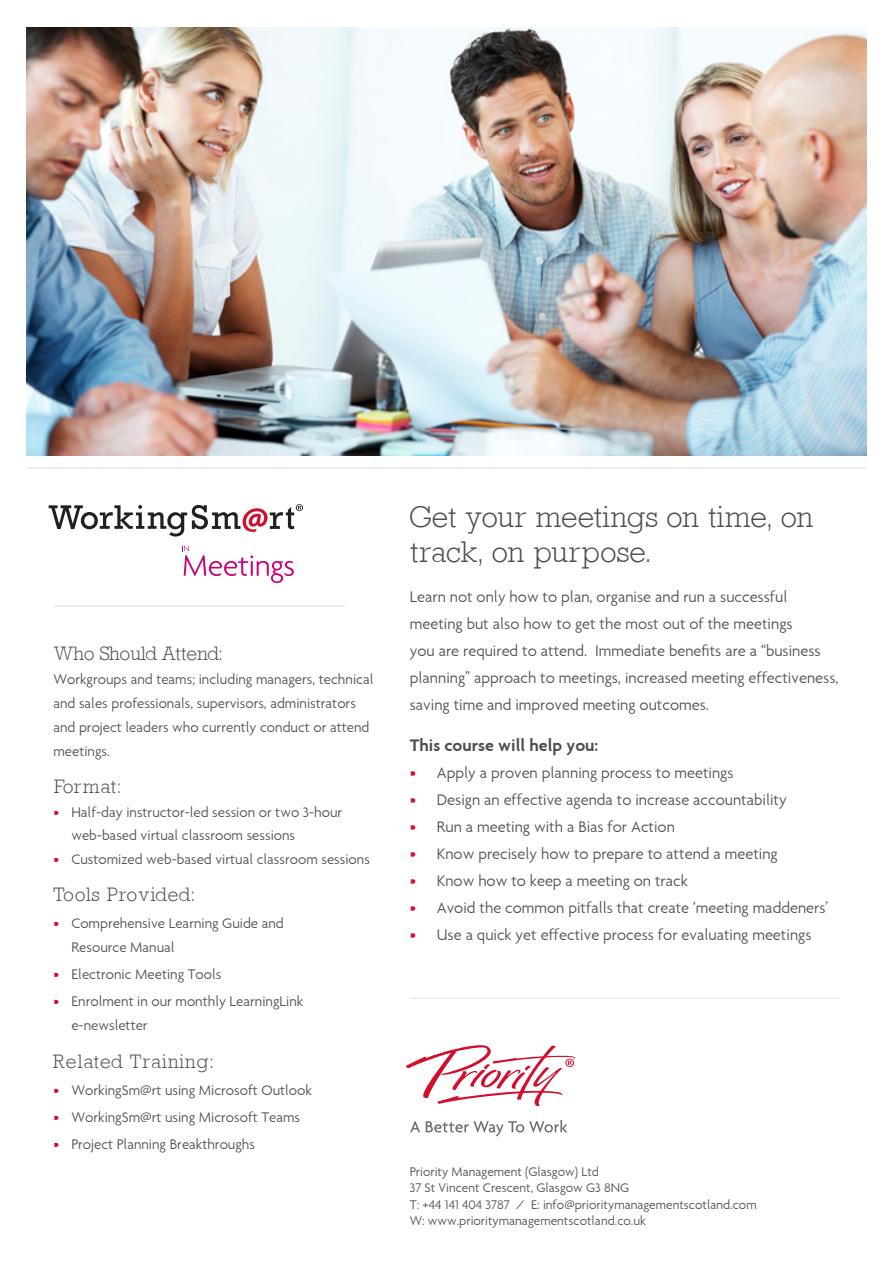
<style>
.page{position:relative;width:893px;height:1263px;background:#fff}
.page>*{position:absolute;margin:0;border:0;box-sizing:border-box;transform-origin:0 0}
.t1{font:30px/34.2px "Astute Light SSK";color:#4b4c4d}
.t2{font:19.5px "Astute Light SSK";letter-spacing:.05em;color:#4b4c4d}
.t3{font:19.5px "Astute Light SSK";color:#4b4c4d}
.t4{font:600 18px "Priority Sans";color:#4b4c4d}
.t5{font:300 16.5px/27px "Priority Sans";color:#4b4c4d}
.t6{font:300 15px/24px "Priority Sans";color:#4b4c4d}
.t7{font:300 13.5px/16.5px "Priority Sans";color:#4b4c4d}
.s1{color:#d30d2b}
</style>
<div class="page">
<hr style="left:53px;top:605px;width:292px;height:2px;background:#ebe9df">
<img style="left:27px;top:27px;width:839px;height:428px">
<hr style="left:410px;top:997px;width:430px;height:2px;background:#ebe9df">
<svg style="left:182px;top:546px;width:112px;height:37px"></svg>
<svg style="left:49px;top:504px;width:254px;height:32px"></svg>
<hr style="left:27px;top:467px;width:839px;height:2px;background:#ebe9df">
<svg style="left:410px;top:1121px;width:10px;height:11px"></svg>
<svg style="left:426px;top:1120px;width:141px;height:16px"></svg>
<svg style="left:406px;top:1045px;width:169px;height:61px"></svg>
<p class="t3" style="left:53px;top:642px;width:171px">Who Should Attend:</p>
<p class="t6" style="left:53px;top:667px;width:322px">Workgroups and teams; including managers, technical and sales professionals, supervisors, administrators and project leaders who currently conduct or attend meetings.</p>
<p class="t2" style="left:53px;top:776px;width:69px">Format:</p>
<p class="t6" style="left:71px;top:800px;width:272px;line-height:23.2px;text-indent:-18px"><span class="s1">•</span> Half-day instructor-led session or two 3-hour web-based virtual classroom sessions</p>
<p class="t6" style="left:53px;top:847px;width:318px"><span class="s1">•</span> Customized web-based virtual classroom sessions</p>
<p class="t2" style="left:53px;top:884px;width:143px">Tools Provided:</p>
<p class="t6" style="left:71px;top:911px;width:214px;text-indent:-18px"><span class="s1">•</span> Comprehensive Learning Guide and<br>Resource Manual</p>
<p class="t6" style="left:53px;top:962px;width:170px"><span class="s1">•</span> Electronic Meeting Tools</p>
<p class="t6" style="left:71px;top:989px;width:233px;text-indent:-18px"><span class="s1">•</span> Enrolment in our monthly LearningLink e-newsletter</p>
<p class="t2" style="left:53px;top:1050px;width:162px">Related Training:</p>
<p class="t6" style="left:53px;top:1078px;width:260px"><span class="s1">•</span> WorkingSm@rt using Microsoft Outlook</p>
<p class="t6" style="left:53px;top:1105px;width:248px"><span class="s1">•</span> WorkingSm@rt using Microsoft Teams</p>
<p class="t6" style="left:53px;top:1132px;width:203px"><span class="s1">•</span> Project Planning Breakthroughs</p>
<p class="t1" style="left:410px;top:500px;width:405px">Get your meetings on time, on track, on purpose.</p>
<p class="t5" style="left:410px;top:583px;width:430px">Learn not only how to plan, organise and run a successful meeting but also how to get the most out of the meetings<br>you are required to attend. Immediate benefits are a “business planning” approach to meetings, increased meeting effectiveness, saving time and improved meeting outcomes.</p>
<p class="t4" style="left:410px;top:734px;width:190px">This course will help you:</p>
<p class="t5" style="left:410px;top:759px;width:325px"><span class="s1">•</span> Apply a proven planning process to meetings</p>
<p class="t5" style="left:410px;top:786px;width:379px"><span class="s1">•</span> Design an effective agenda to increase accountability</p>
<p class="t5" style="left:410px;top:813px;width:267px"><span class="s1">•</span> Run a meeting with a Bias for Action</p>
<p class="t5" style="left:410px;top:840px;width:369px"><span class="s1">•</span> Know precisely how to prepare to attend a meeting</p>
<p class="t5" style="left:410px;top:867px;width:279px"><span class="s1">•</span> Know how to keep a meeting on track</p>
<p class="t5" style="left:410px;top:894px;width:420px"><span class="s1">•</span> Avoid the common pitfalls that create ‘meeting maddeners’</p>
<p class="t5" style="left:410px;top:921px;width:403px"><span class="s1">•</span> Use a quick yet effective process for evaluating meetings</p>
<p class="t7" style="left:410px;top:1163px;width:221px">Priority Management (Glasgow) Ltd<br>37 St Vincent Crescent, Glasgow G3 8NG</p>
<p class="t7" style="left:410px;top:1196px;width:348px">T: +44 141 404 3787 / E: info@prioritymanagementscotland.com</p>
<p class="t7" style="left:410px;top:1212px;width:238px">W: www.prioritymanagementscotland.co.uk</p>
</div>
